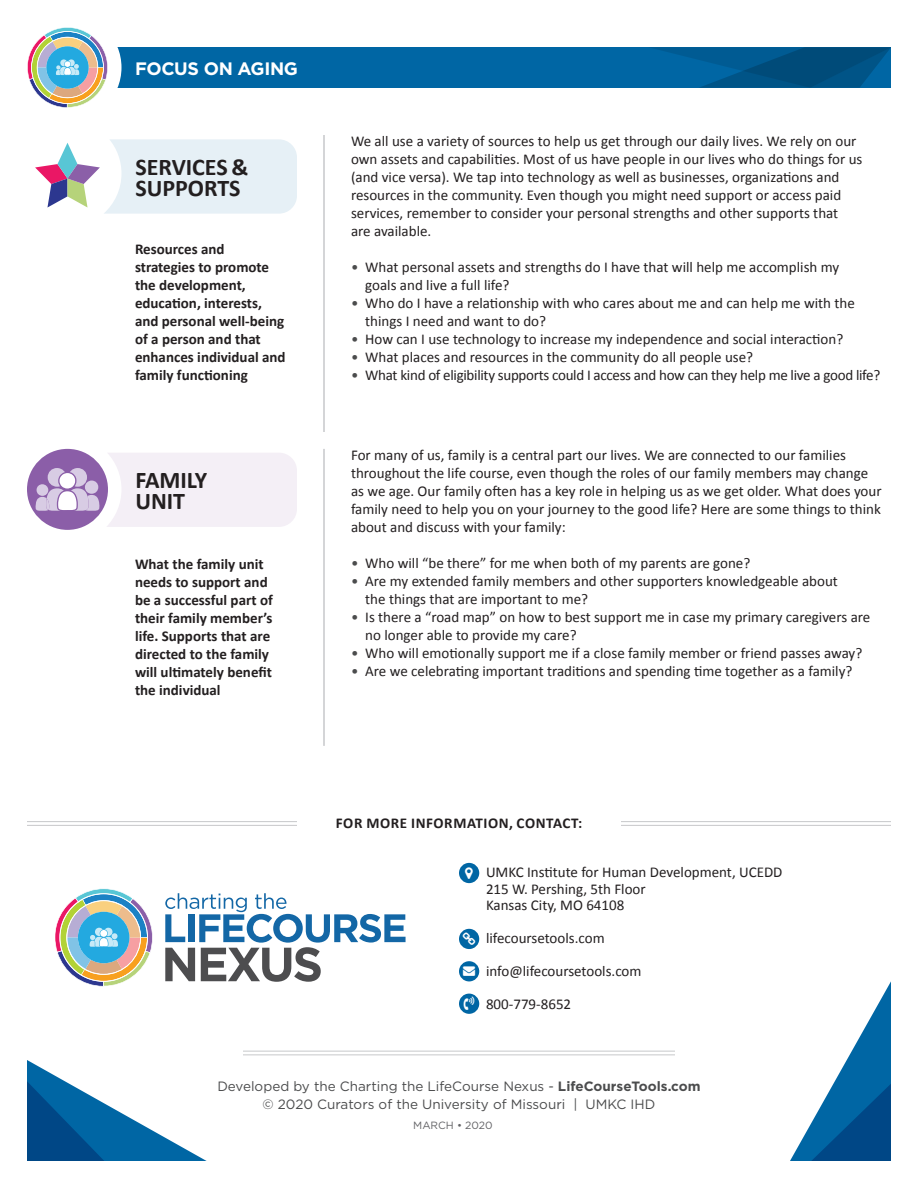
<style>
.page{position:relative;width:918px;height:1188px;background:#fff}
.page>*{position:absolute;margin:0;border:0;box-sizing:border-box;transform-origin:0 0}
.t1{font:700 24px/21px "Calibri";color:#231f20}
.t2{font:700 18px "Gotham";letter-spacing:-.02em;color:#fff}
.t3{font:15px/18px "Calibri";color:#231f20}
.t4{font:700 15px/18px "Calibri";color:#231f20}
.t5{font:15px "Calibri";letter-spacing:-.02em;color:#231f20}
.t6{font:700 15px "Calibri";letter-spacing:.04em;color:#231f20}
.t7{font:13.5px/18px "Gotham";color:#4b4c4d;text-align:center}
.t8{font:10.5px "Gotham";color:#636366}
.s1{color:#4b4c4d}
.s2{font-weight:700}
</style>
<div class="page">
<div style="left:41px;top:47px;width:850px;height:41px;background:#0066a4"></div>
<div style="left:14px;top:14px;width:108px;height:108px;background:#fff;border-radius:50%"></div>
<svg style="left:651px;top:47px;width:240px;height:41px"></svg>
<svg style="left:27px;top:27px;width:81px;height:81px"></svg>
<svg style="left:35px;top:139px;width:262px;height:75px"></svg>
<div style="left:106px;top:453px;width:191px;height:74px;background:#f4eff6"></div>
<div style="left:27px;top:449px;width:81px;height:81px;background:#8b5ea8;border-radius:50%"></div>
<svg style="left:35px;top:468px;width:65px;height:43px"></svg>
<hr style="left:323px;top:135px;width:2px;height:297px;background:#c7c8ca">
<hr style="left:323px;top:449px;width:2px;height:297px;background:#c7c8ca">
<hr style="left:243px;top:1054px;width:432px;height:1px;background:#c7c8ca">
<hr style="left:243px;top:1051px;width:432px;height:1px;background:#c7c8ca">
<hr style="left:27px;top:825px;width:270px;height:1px;background:#c7c8ca">
<hr style="left:27px;top:821px;width:270px;height:1px;background:#c7c8ca">
<hr style="left:621px;top:825px;width:270px;height:1px;background:#c7c8ca">
<hr style="left:621px;top:821px;width:270px;height:1px;background:#c7c8ca">
<div style="left:459px;top:863px;width:20px;height:20px;background:#0066a4;border-radius:50%"></div>
<div style="left:459px;top:929px;width:20px;height:20px;background:#0066a4;border-radius:50%"></div>
<div style="left:459px;top:994px;width:20px;height:20px;background:#0066a4;border-radius:50%"></div>
<div style="left:459px;top:961px;width:20px;height:20px;background:#0066a4;border-radius:50%"></div>
<svg style="left:790px;top:981px;width:101px;height:180px"></svg>
<svg style="left:27px;top:1050px;width:236px;height:111px"></svg>
<svg style="left:55px;top:888px;width:98px;height:99px"></svg>
<svg style="left:165px;top:893px;width:241px;height:89px"></svg>
<p class="t2" style="left:135px;top:56px;width:165px">FOCUS ON AGING</p>
<p class="t1" style="left:135px;top:156px;width:115px">SERVICES &amp;<br>SUPPORTS</p>
<p class="t4" style="left:135px;top:240px;width:152px">Resources and strategies to promote the development, education, interests, and personal well-being of a person and that enhances individual and family functioning</p>
<p class="t1" style="left:135px;top:469px;width:73px">FAMILY<br>UNIT</p>
<p class="t4" style="left:135px;top:554px;width:139px">What the family unit needs to support and be a successful part of their family member’s life. Supports that are directed to the family will ultimately benefit the individual</p>
<p class="t3" style="left:351px;top:132px;width:513px">We all use a variety of sources to help us get through our daily lives. We rely on our own assets and capabilities. Most of us have people in our lives who do things for us (and vice versa). We tap into technology as well as businesses, organizations and resources in the community. Even though you might need support or access paid services, remember to consider your personal strengths and other supports that<br>are available.</p>
<p class="t3" style="left:365px;top:258px;width:476px;text-indent:-14px"><span class="s1">•</span> What personal assets and strengths do I have that will help me accomplish my goals and live a full life?</p>
<p class="t3" style="left:365px;top:294px;width:491px;text-indent:-14px"><span class="s1">•</span> Who do I have a relationship with who cares about me and can help me with the things I need and want to do?</p>
<p class="t3" style="left:351px;top:330px;width:494px"><span class="s1">•</span> How can I use technology to increase my independence and social interaction?</p>
<p class="t3" style="left:351px;top:348px;width:404px"><span class="s1">•</span> What places and resources in the community do all people use?</p>
<p class="t5" style="left:351px;top:365px;width:531px"><span class="s1">•</span> What kind of eligibility supports could I access and how can they help me live a good life?</p>
<p class="t3" style="left:351px;top:446px;width:532px">For many of us, family is a central part our lives. We are connected to our families throughout the life course, even though the roles of our family members may change as we age. Our family often has a key role in helping us as we get older. What does your family need to help you on your journey to the good life? Here are some things to think about and discuss with your family:</p>
<p class="t3" style="left:351px;top:554px;width:401px"><span class="s1">•</span> Who will “be there” for me when both of my parents are gone?</p>
<p class="t3" style="left:365px;top:572px;width:474px;text-indent:-14px"><span class="s1">•</span> Are my extended family members and other supporters knowledgeable about the things that are important to me?</p>
<p class="t3" style="left:365px;top:608px;width:507px;text-indent:-14px"><span class="s1">•</span> Is there a “road map” on how to best support me in case my primary caregivers are no longer able to provide my care?</p>
<p class="t3" style="left:351px;top:644px;width:513px"><span class="s1">•</span> Who will emotionally support me if a close family member or friend passes away?</p>
<p class="t3" style="left:351px;top:662px;width:503px"><span class="s1">•</span> Are we celebrating important traditions and spending time together as a family?</p>
<p class="t6" style="left:336px;top:813px;width:248px">FOR MORE INFORMATION, CONTACT:</p>
<p class="t3" style="left:486px;top:863px;width:298px;line-height:16.5px">UMKC Institute for Human Development, UCEDD<br>215 W. Pershing, 5th Floor<br>Kansas City, MO 64108</p>
<p class="t3" style="left:486px;top:929px;width:120px">lifecoursetools.com</p>
<p class="t3" style="left:486px;top:962px;width:157px">info@lifecoursetools.com</p>
<p class="t3" style="left:486px;top:995px;width:87px">800-779-8652</p>
<p class="t7" style="left:217px;top:1077px;width:485px">Developed by the Charting the LifeCourse Nexus - <span class="s2">LifeCourseTools.com </span>© 2020 Curators of the University of Missouri | UMKC IHD</p>
<p class="t8" style="left:413px;top:1118px;width:81px">MARCH • 2020</p>
</div>
